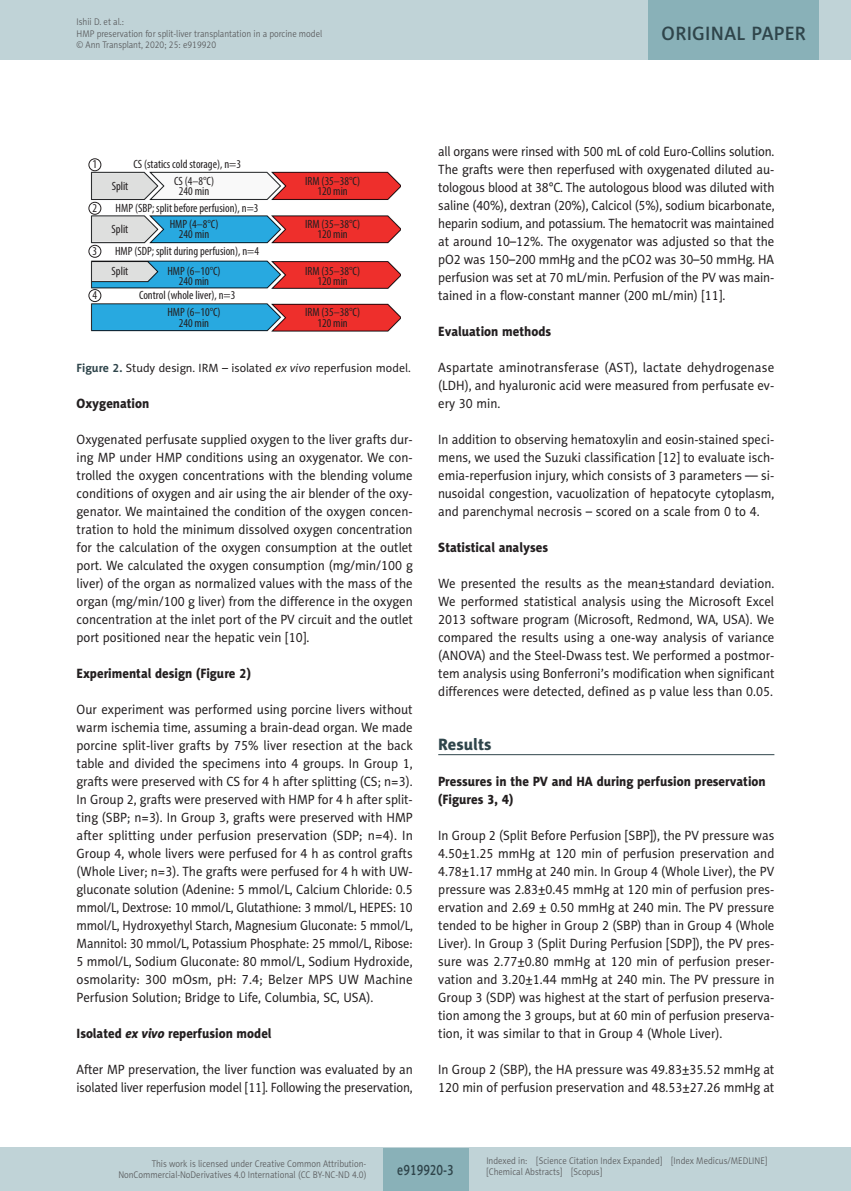
<style>
.page{position:relative;width:851px;height:1191px;background:#fff}
.page>*{position:absolute;margin:0;border:0;box-sizing:border-box;transform-origin:0 0}
.t1{font:19.5px "Naomi Sans EFN Medium";letter-spacing:.015em;color:#2f454b}
.AT_Headline_1{font:16.5px "Naomi Sans EFN Heavy";color:#2f454b}
.At_e-PAGINA{font:15px "Naomi Sans EFN Medium";color:#2f454b;scale:.8 1}
.AT_Body{font:13.5px/18px "Naomi Sans EFN";color:#231f20;text-align:justify;scale:.95 1}
.AT_Body-2{font:13.5px/18px "Naomi Sans EFN";color:#231f20;text-align:justify;scale:.93 1}
.AT_Headline_2{font:13.5px/18px "Naomi Sans EFN Heavy";color:#231f20;scale:.95 1}
.AT_Body-3{font:13.5px/18px "Naomi Sans EFN";color:#231f20;text-align:justify}
.t2{font:condensed 12px/10.5px "Myriad Pro";color:#231f20;text-align:center}
.AT_Rycina_tytul{font:12px "Naomi Sans EFN";color:#231f20}
.AT_pagina_zywa{font:9.75px/11.2px "Naomi Sans EFN Light";color:#57585a;scale:.9 1}
.s1{font-weight:700;color:#2f454b}
.s2{font-style:italic}
</style>
<div class="page">
<hr style="left:438px;top:754px;width:336px;height:1px;background:#2f454b">
<img style="left:90px;top:172px;width:311px;height:160px">
<div style="left:88px;top:289px;width:13px;height:13px;border:1px solid #231f20;border-radius:50%"></div>
<div style="left:88px;top:245px;width:13px;height:13px;border:1px solid #231f20;border-radius:50%"></div>
<div style="left:88px;top:202px;width:13px;height:13px;border:1px solid #231f20;border-radius:50%"></div>
<div style="left:88px;top:158px;width:13px;height:13px;border:1px solid #231f20;border-radius:50%"></div>
<div style="left:0;top:1148px;width:850px;height:43px;background:#c0d3d7"></div>
<div style="left:383px;top:1147px;width:85px;height:43px;background:#89b1b8"></div>
<div style="left:0;top:0;width:850px;height:60px;background:#c0d3d7"></div>
<div style="left:648px;top:0;width:171px;height:60px;background:#89b1b8"></div>
<p class="AT_pagina_zywa" style="left:77px;top:16px;width:274px">Ishii D. et al.:<br>HMP preservation for split-liver transplantation in a porcine model</p>
<p class="AT_pagina_zywa" style="left:77px;top:39px;width:156px">© Ann Transplant, 2020; 25: e919920</p>
<h1 class="t1" style="left:661px;top:22px;width:146px">ORIGINAL PAPER</h1>
<p class="t2" style="left:93px;top:159px;width:6px">1</p>
<p class="t2" style="left:133px;top:159px;width:109px">CS (statics cold storage), n=3</p>
<p class="t2" style="left:112px;top:180px;width:18px">Split</p>
<p class="t2" style="left:174px;top:175px;width:41px">CS (4–8°C)<br>240 min</p>
<p class="t2" style="left:305px;top:175px;width:56px">IRM (35–38°C)<br>120 min</p>
<p class="t2" style="left:93px;top:202px;width:6px">2</p>
<p class="t2" style="left:116px;top:202px;width:144px">HMP (SBP; split before perfusion), n=3</p>
<p class="t2" style="left:112px;top:223px;width:18px">Split</p>
<p class="t2" style="left:170px;top:218px;width:50px">HMP (4–8°C)<br>240 min</p>
<p class="t2" style="left:305px;top:218px;width:56px">IRM (35–38°C)<br>120 min</p>
<p class="t2" style="left:93px;top:245px;width:6px">3</p>
<p class="t2" style="left:115px;top:245px;width:145px">HMP (SDP; split during perfusion), n=4</p>
<p class="t2" style="left:93px;top:290px;width:6px">4</p>
<p class="t2" style="left:112px;top:266px;width:18px">Split</p>
<p class="t2" style="left:167px;top:265px;width:55px">HMP (6–10°C)<br>240 min</p>
<p class="t2" style="left:305px;top:265px;width:56px">IRM (35–38°C)<br>120 min</p>
<p class="t2" style="left:139px;top:290px;width:98px">Control (whole liver), n=3</p>
<p class="t2" style="left:167px;top:307px;width:55px">HMP (6–10°C)<br>240 min</p>
<p class="t2" style="left:305px;top:307px;width:56px">IRM (35–38°C)<br>120 min</p>
<p class="AT_Rycina_tytul" style="left:77px;top:361px;width:335px"><span class="s1">Figure 2.</span> Study design. IRM – isolated <span class="s2">ex vivo</span> reperfusion model.</p>
<p class="AT_Headline_2" style="left:77px;top:394px;width:78px">Oxygenation</p>
<p class="AT_Body" style="left:77px;top:430px;width:355px">Oxygenated perfusate supplied oxygen to the liver grafts dur&shy;ing MP under HMP conditions using an oxygenator. We con&shy;trolled the oxygen concentrations with the blending volume conditions of oxygen and air using the air blender of the oxy&shy;genator. We maintained the condition of the oxygen concen&shy;tration to hold the minimum dissolved oxygen concentration for the calculation of the oxygen consumption at the outlet port. We calculated the oxygen consumption (mg/min/100 g liver) of the organ as normalized values with the mass of the organ (mg/min/100 g liver) from the difference in the oxygen concentration at the inlet port of the PV circuit and the outlet port positioned near the hepatic vein [10].</p>
<p class="AT_Headline_2" style="left:77px;top:664px;width:185px">Experimental design (Figure 2)</p>
<p class="AT_Body" style="left:77px;top:700px;width:355px">Our experiment was performed using porcine livers without warm ischemia time, assuming a brain-dead organ. We made porcine split-liver grafts by 75% liver resection at the back table and divided the specimens into 4 groups. In Group 1, grafts were preserved with CS for 4 h after splitting (CS; n=3).<br>In Group 2, grafts were preserved with HMP for 4 h after split&shy;ting (SBP; n=3). In Group 3, grafts were preserved with HMP after splitting under perfusion preservation (SDP; n=4). In Group 4, whole livers were perfused for 4 h as control grafts (Whole Liver; n=3). The grafts were perfused for 4 h with UW&shy;gluconate solution (Adenine: 5 mmol/L, Calcium Chloride: 0.5 mmol/L, Dextrose: 10 mmol/L, Glutathione: 3 mmol/L, HEPES: 10 mmol/L, Hydroxyethyl Starch, Magnesium Gluconate: 5 mmol/L, Mannitol: 30 mmol/L, Potassium Phosphate: 25 mmol/L, Ribose:<br>5 mmol/L, Sodium Gluconate: 80 mmol/L, Sodium Hydroxide, osmolarity: 300 mOsm, pH: 7.4; Belzer MPS UW Machine Perfusion Solution; Bridge to Life, Columbia, SC, USA).</p>
<p class="AT_Headline_2" style="left:77px;top:1024px;width:207px">Isolated <span class="s2">ex vivo</span> reperfusion model</p>
<p class="AT_Body" style="left:77px;top:1060px;width:355px">After MP preservation, the liver function was evaluated by an isolated liver reperfusion model [11]. Following the preservation,</p>
<p class="AT_Body-2" style="left:438px;top:142px;width:363px">all organs were rinsed with 500 mL of cold Euro-Collins solution.<br>The grafts were then reperfused with oxygenated diluted au&shy;tologous blood at 38°C. The autologous blood was diluted with saline (40%), dextran (20%), Calcicol (5%), sodium bicarbonate, heparin sodium, and potassium. The hematocrit was maintained at around 10–12%. The oxygenator was adjusted so that the pO2 was 150–200 mmHg and the pCO2 was 30–50 mmHg. HA perfusion was set at 70 mL/min. Perfusion of the PV was main&shy;tained in a flow-constant manner (200 mL/min) [11].</p>
<p class="AT_Headline_2" style="left:438px;top:322px;width:120px">Evaluation methods</p>
<p class="AT_Body-3" style="left:438px;top:358px;width:337px">Aspartate aminotransferase (AST), lactate dehydrogenase (LDH), and hyaluronic acid were measured from perfusate ev&shy;ery 30 min.</p>
<p class="AT_Body" style="left:438px;top:430px;width:355px">In addition to observing hematoxylin and eosin-stained speci&shy;mens, we used the Suzuki classification [12] to evaluate isch&shy;emia-reperfusion injury, which consists of 3 parameters — si&shy;nusoidal congestion, vacuolization of hepatocyte cytoplasm, and parenchymal necrosis – scored on a scale from 0 to 4.</p>
<p class="AT_Headline_2" style="left:438px;top:538px;width:117px">Statistical analyses</p>
<p class="AT_Body" style="left:438px;top:574px;width:355px">We presented the results as the mean±standard deviation.<br>We performed statistical analysis using the Microsoft Excel 2013 software program (Microsoft, Redmond, WA, USA). We compared the results using a one-way analysis of variance (ANOVA) and the Steel-Dwass test. We performed a postmor&shy;tem analysis using Bonferroni’s modification when significant differences were detected, defined as p value less than 0.05.</p>
<p class="AT_Headline_1" style="left:438px;top:734px;width:55px">Results</p>
<p class="AT_Headline_2" style="left:438px;top:772px;width:346px">Pressures in the PV and HA during perfusion preservation (Figures 3, 4)</p>
<p class="AT_Body" style="left:438px;top:826px;width:355px">In Group 2 (Split Before Perfusion [SBP]), the PV pressure was 4.50±1.25 mmHg at 120 min of perfusion preservation and 4.78±1.17 mmHg at 240 min. In Group 4 (Whole Liver), the PV pressure was 2.83±0.45 mmHg at 120 min of perfusion pres&shy;ervation and 2.69 ± 0.50 mmHg at 240 min. The PV pressure tended to be higher in Group 2 (SBP) than in Group 4 (Whole Liver). In Group 3 (Split During Perfusion [SDP]), the PV pres&shy;sure was 2.77±0.80 mmHg at 120 min of perfusion preser&shy;vation and 3.20±1.44 mmHg at 240 min. The PV pressure in Group 3 (SDP) was highest at the start of perfusion preserva&shy;tion among the 3 groups, but at 60 min of perfusion preserva&shy;tion, it was similar to that in Group 4 (Whole Liver).</p>
<p class="AT_Body" style="left:438px;top:1060px;width:355px">In Group 2 (SBP), the HA pressure was 49.83±35.52 mmHg at<br>120 min of perfusion preservation and 48.53±27.26 mmHg at</p>
<p class="AT_pagina_zywa" style="left:118px;top:1158px;width:277px;text-align:right">This work is licensed under Creative Common Attribution-<br>NonCommercial-NoDerivatives 4.0 International (CC BY-NC-ND 4.0)</p>
<p class="At_e-PAGINA" style="left:397px;top:1160px;width:72px">e919920-3</p>
<p class="AT_pagina_zywa" style="left:486px;top:1155px;width:313px">Indexed in: [Science Citation Index Expanded] [Index Medicus/MEDLINE] [Chemical Abstracts] [Scopus]</p>
</div>
